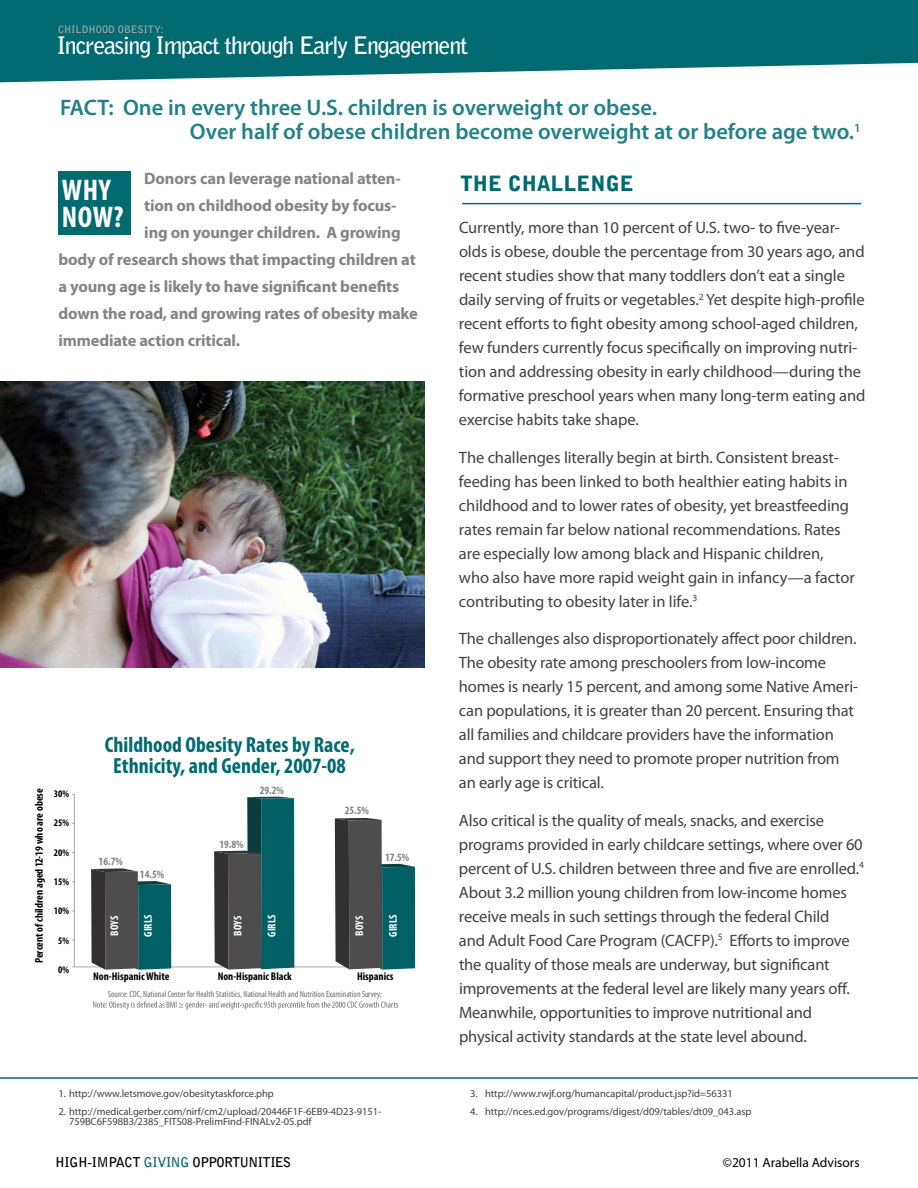
<style>
.page{position:relative;width:918px;height:1188px;background:#fff}
.page>*{position:absolute;margin:0;border:0;box-sizing:border-box;transform-origin:0 0}
.t1{font:700 condensed 30px/27px "Myriad Pro";color:#fff}
.t2{font:700 24px "Bell Gothic Std";letter-spacing:-.05em;color:#fff}
.t3{font:600 22.5px/24px "Myriad Pro";color:#228188}
.t4{font:700 condensed 21.9px/20.4px "Myriad Pro";color:#006a71;text-align:center}
.t5{font:900 21px "Bell Gothic Std";color:#006a71}
.t6{font:16.5px/24px "Myriad Pro";letter-spacing:-.01em;color:#414042}
.t7{font:700 16.5px "Myriad Pro";letter-spacing:-.01em;color:#838486}
.t8{font:700 13.5px "Bell Gothic Std";letter-spacing:-.025em;color:#000}
.t9{font:13.5px "Myriad Pro";color:#000}
.t10{font:700 condensed 11.25px "Myriad Pro";color:#000}
.t11{font:700 condensed 11.25px "Myriad Pro";color:#808285}
.t12{font:700 condensed 11.25px "Myriad Pro";color:#fff}
.t13{font:10.5px/10.5px "Myriad Pro";letter-spacing:-.005em;color:#414042}
.t14{font:700 10.2px "Bell Gothic Std";color:#a7a9ac}
.t15{font:700 condensed 10.05px "Myriad Pro";color:#000}
.t16{font:condensed 9px "Myriad Pro";color:#6d6e71}
.s1{color:#006a71}
</style>
<div class="page">
<hr style="left:0;top:1077px;width:918px;height:2px;background:#006a71">
<svg style="left:0;top:0;width:918px;height:82px;background:#1c7a80"></svg>
<hr style="left:462px;top:203px;width:399px;height:1px;background:#006a71">
<div style="left:58px;top:172px;width:73px;height:63px;background:#006a71"></div>
<img style="left:0;top:381px;width:424px;height:286px">
<svg style="left:93px;top:1001px;width:305px;height:9px"></svg>
<hr style="left:72px;top:967px;width:338px;height:1px;background:#a7a9ac">
<hr style="left:74px;top:795px;width:1px;height:172px;background:#a7a9ac">
<svg style="left:91px;top:868px;width:80px;height:102px;background:#3d5d60"></svg>
<svg style="left:214px;top:797px;width:80px;height:173px;background:#416a6c"></svg>
<svg style="left:335px;top:818px;width:80px;height:152px;background:#4d6769"></svg>
<p class="t14" style="left:58px;top:23px;width:14px">Childhood</p>
<p class="t14" style="left:118px;top:23px;width:20px">Obesit</p>
<p class="t14" style="left:154px;top:23px;width:11px">y:</p>
<h2 class="t2" style="left:57px;top:30px;width:413px">Increasing Impact through Early Engagement</h2>
<h3 class="t3" style="left:190px;top:95px;width:672px;text-indent:-130px">FACT: One in every three U.S. children is overweight or obese.<br>Over half of obese children become overweight at or before age two.<sup>1</sup></h3>
<p class="t7" style="left:144px;top:167px;width:258px">Donors can leverage national atten-</p>
<p class="t7" style="left:144px;top:194px;width:254px">tion on childhood obesity by focus-</p>
<p class="t7" style="left:144px;top:221px;width:258px">ing on younger children. A growing</p>
<p class="t7" style="left:59px;top:248px;width:359px">body of research shows that impacting children at</p>
<p class="t7" style="left:59px;top:275px;width:342px">a young age is likely to have significant benefits</p>
<p class="t7" style="left:59px;top:302px;width:361px">down the road, and growing rates of obesity make</p>
<p class="t7" style="left:59px;top:329px;width:183px">immediate action critical.</p>
<h1 class="t1" style="left:62px;top:176px;width:63px">Why<br>Now?</h1>
<p class="t10" style="left:32px;top:963px;width:176px;rotate:-90deg">Percent of children aged 12-19 who are obese</p>
<p class="t15" style="left:54px;top:788px;width:17px">30%</p>
<p class="t15" style="left:54px;top:817px;width:17px">25%</p>
<p class="t15" style="left:54px;top:846px;width:17px">20%</p>
<p class="t15" style="left:54px;top:875px;width:17px">15%</p>
<p class="t15" style="left:54px;top:905px;width:17px">10%</p>
<p class="t15" style="left:58px;top:934px;width:12px">5%</p>
<p class="t15" style="left:58px;top:963px;width:12px">0%</p>
<h3 class="t4" style="left:105px;top:734px;width:251px">Childhood Obesity Rates by Race,<br>Ethnicity, and Gender, 2007-08</h3>
<p class="t11" style="left:99px;top:854px;width:26px">16.7%</p>
<p class="t11" style="left:140px;top:867px;width:26px">14.5%</p>
<p class="t11" style="left:260px;top:783px;width:26px">29.2%</p>
<p class="t11" style="left:219px;top:837px;width:26px">19.8%</p>
<p class="t11" style="left:345px;top:803px;width:26px">25.5%</p>
<p class="t11" style="left:385px;top:850px;width:26px">17.5%</p>
<p class="t12" style="left:107px;top:936px;width:21px;rotate:-90deg">BOYS</p>
<p class="t12" style="left:141px;top:937px;width:23px;rotate:-90deg">GIRLS</p>
<p class="t12" style="left:231px;top:936px;width:21px;rotate:-90deg">BOYS</p>
<p class="t12" style="left:265px;top:937px;width:23px;rotate:-90deg">GIRLS</p>
<p class="t12" style="left:352px;top:936px;width:21px;rotate:-90deg">BOYS</p>
<p class="t12" style="left:386px;top:937px;width:23px;rotate:-90deg">GIRLS</p>
<p class="t10" style="left:93px;top:970px;width:78px">Non-Hispanic White</p>
<p class="t10" style="left:218px;top:970px;width:76px">Non-Hispanic Black</p>
<p class="t10" style="left:357px;top:970px;width:38px">Hispanics</p>
<p class="t16" style="left:108px;top:988px;width:275px">Source: CDC, National Center for Health Statistics, National Health and Nutrition Examination Survey;</p>
<p class="t5" style="left:460px;top:171px;width:160px">THE CHALLENGE</p>
<p class="t6" style="left:459px;top:215px;width:408px">Currently, more than 10 percent of U.S. two- to five-year&shy;olds is obese, double the percentage from 30 years ago, and recent studies show that many toddlers don’t eat a single daily serving of fruits or vegetables.<sup>2</sup> Yet despite high-profile recent efforts to fight obesity among school-aged children, few funders currently focus specifically on improving nutri&shy;tion and addressing obesity in early childhood—during the formative preschool years when many long-term eating and exercise habits take shape.</p>
<p class="t6" style="left:459px;top:445px;width:397px">The challenges literally begin at birth. Consistent breast&shy;feeding has been linked to both healthier eating habits in childhood and to lower rates of obesity, yet breastfeeding rates remain far below national recommendations. Rates are especially low among black and Hispanic children, who also have more rapid weight gain in infancy—a factor contributing to obesity later in life.<sup>3</sup></p>
<p class="t6" style="left:459px;top:626px;width:401px">The challenges also disproportionately affect poor children.<br>The obesity rate among preschoolers from low-income homes is nearly 15 percent, and among some Native Ameri&shy;can populations, it is greater than 20 percent. Ensuring that all families and childcare providers have the information and support they need to promote proper nutrition from an early age is critical.</p>
<p class="t6" style="left:459px;top:808px;width:407px">Also critical is the quality of meals, snacks, and exercise programs provided in early childcare settings, where over 60 percent of U.S. children between three and five are enrolled.<sup>4<br></sup>About 3.2 million young children from low-income homes receive meals in such settings through the federal Child<br>and Adult Food Care Program (CACFP).<sup>5</sup> Efforts to improve the quality of those meals are underway, but significant improvements at the federal level are likely many years off.<br>Meanwhile, opportunities to improve nutritional and physical activity standards at the state level abound.</p>
<p class="t13" style="left:58px;top:1089px;width:217px">1. http://www.letsmove.gov/obesitytaskforce.php</p>
<p class="t13" style="left:69px;top:1106px;width:314px;text-indent:-10px">2. http://medical.gerber.com/nirf/cm2/upload/20446F1F-6EB9-4D23-9151-<br>759BC6F598B3/2385_FITS08-PrelimFind-FINALv2-05.pdf</p>
<p class="t13" style="left:470px;top:1089px;width:264px">3. http://www.rwjf.org/humancapital/product.jsp?id=56331</p>
<p class="t13" style="left:470px;top:1106px;width:283px">4. http://nces.ed.gov/programs/digest/d09/tables/dt09_043.asp</p>
<p class="t8" style="left:55px;top:1154px;width:237px">HIGH-IMPACT <span class="s1">GIVING</span> OPPORTUNITIES</p>
<p class="t9" style="left:723px;top:1154px;width:138px">©2011 Arabella Advisors</p>
</div>
